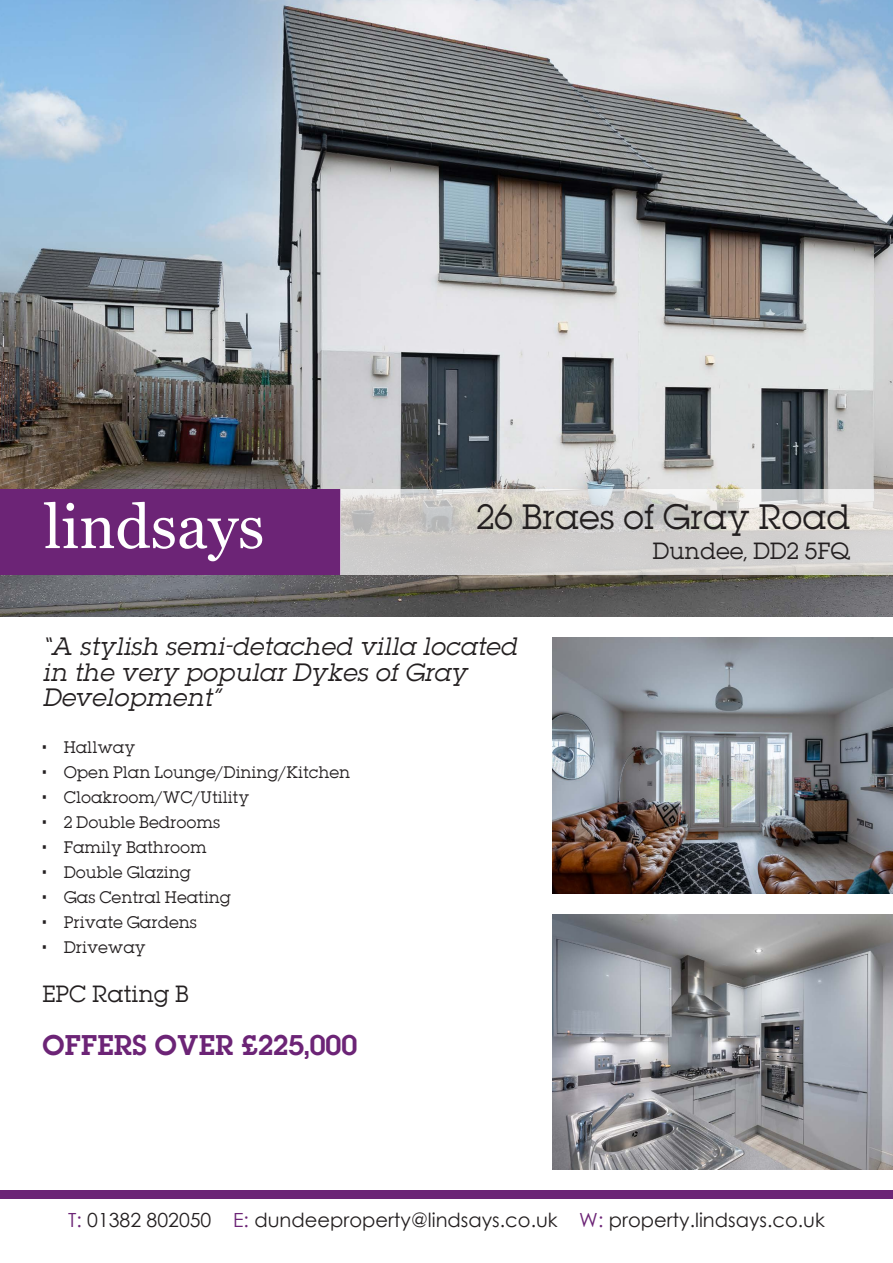
<style>
.page{position:relative;width:893px;height:1263px;background:#fff}
.page>*{position:absolute;margin:0;border:0;box-sizing:border-box;transform-origin:0 0}
.t1{font:31.5px "Lubalin";color:#231f20}
.t2{font:25.5px "Lubalin Demi";color:#6c2476}
.t3{font:italic 22.5px/25.5px "Lubalin";color:#231f20}
.t4{font:21px "Lubalin";color:#231f20}
.t5{font:19.5px "Century Gothic";color:#231f20}
.t6{font:15px "Lubalin";color:#231f20}
.s1{color:#6c2476}
</style>
<div class="page">
<img style="left:0;top:0;width:893px;height:617px">
<img style="left:553px;top:638px;width:340px;height:255px">
<img style="left:553px;top:914px;width:340px;height:255px">
<div style="left:0;top:489px;width:340px;height:85px;background:#6c2476"></div>
<svg style="left:44px;top:502px;width:218px;height:59px"></svg>
<div style="left:0;top:1191px;width:893px;height:8px;background:#6c2476"></div>
<svg style="left:340px;top:489px;width:553px;height:85px;background:#d3d1ce"></svg>
<h1 class="t1" style="left:476px;top:496px;width:376px">26 Braes of Gray Road</h1>
<h3 class="t4" style="left:652px;top:536px;width:199px">Dundee, DD2 5FQ</h3>
<h3 class="t3" style="left:43px;top:634px;width:476px">“A stylish semi-detached villa located in the very popular Dykes of Gray<br>Development”</h3>
<p class="t6" style="left:43px;top:737px;width:94px">• Hallway</p>
<p class="t6" style="left:43px;top:762px;width:309px">• Open Plan Lounge/Dining/Kitchen</p>
<p class="t6" style="left:43px;top:787px;width:208px">• Cloakroom/WC/Utility</p>
<p class="t6" style="left:43px;top:812px;width:179px">• 2 Double Bedrooms</p>
<p class="t6" style="left:43px;top:837px;width:166px">• Family Bathroom</p>
<p class="t6" style="left:43px;top:862px;width:150px">• Double Glazing</p>
<p class="t6" style="left:43px;top:887px;width:190px">• Gas Central Heating</p>
<p class="t6" style="left:43px;top:912px;width:156px">• Private Gardens</p>
<p class="t6" style="left:43px;top:937px;width:105px">• Driveway</p>
<h3 class="t4" style="left:43px;top:980px;width:148px">EPC Rating B</h3>
<h2 class="t2" style="left:43px;top:1027px;width:316px">OFFERS OVER £225,000</h2>
<h3 class="t5" style="left:68px;top:1206px;width:758px"><span class="s1">T:</span> 01382 802050 <span class="s1">E:</span> dundeeproperty@lindsays.co.uk <span class="s1">W:</span> property.lindsays.co.uk</h3>
</div>
